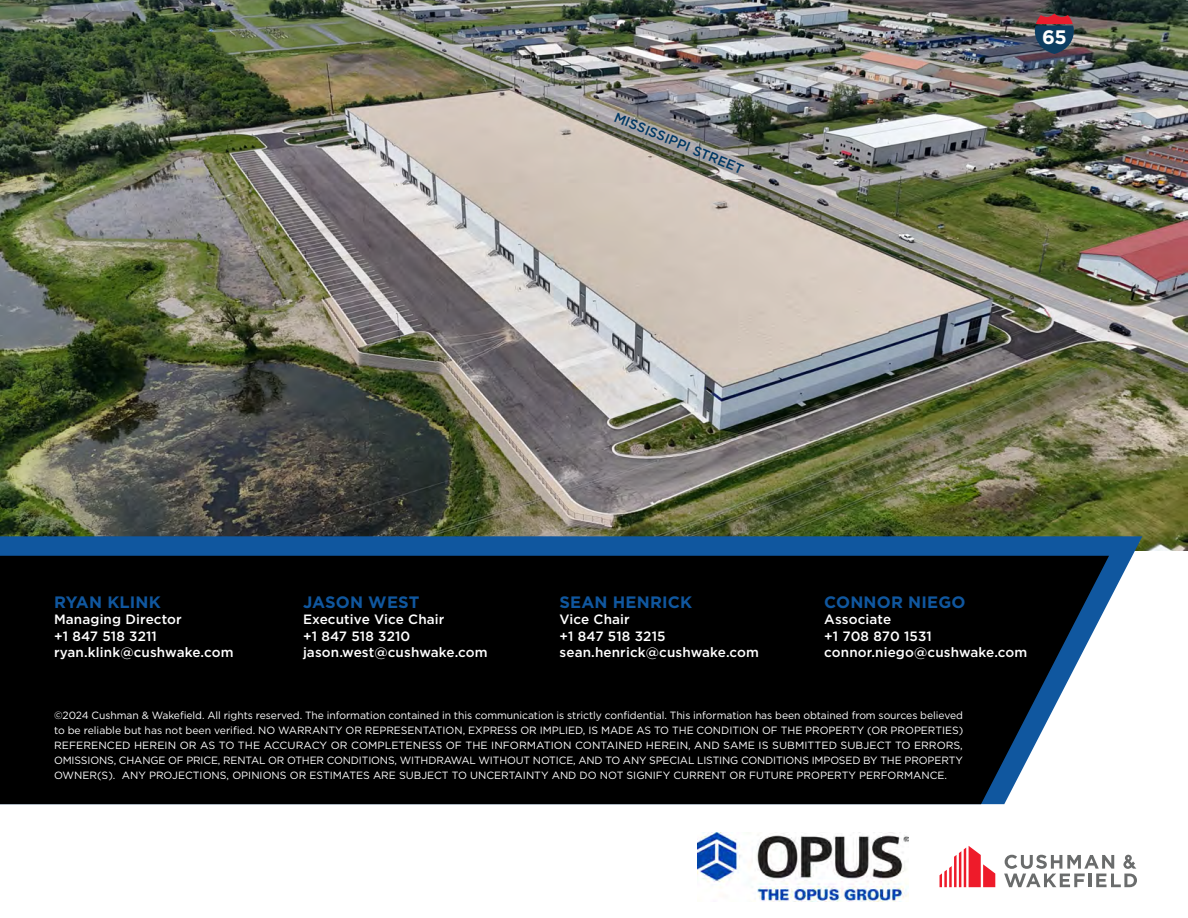
<style>
.page{position:relative;width:1188px;height:918px;background:#fff}
.page>*{position:absolute;margin:0;border:0;box-sizing:border-box;transform-origin:0 0}
.t1{font:700 19.5px "Gotham";color:#fff}
.Contact_Info_-_standard{font:700 16.5px "Gotham";letter-spacing:.01em;color:#10579f}
.Contact_Info_-_standard-2{font:500 13.5px "Gotham";letter-spacing:.01em;color:#fff}
.t2{font:500 13.5px "Gotham";color:#003864}
.Paragraph_Style{font:10.5px/15px "Gotham";color:#fff;text-align:justify}
</style>
<div class="page">
<img style="left:0;top:0;width:1188px;height:551px">
<svg style="left:0;top:536px;width:1142px;height:65px;background:#1b5d9f"></svg>
<svg style="left:940px;top:846px;width:55px;height:41px"></svg>
<svg style="left:1004px;top:855px;width:133px;height:32px"></svg>
<img style="left:697px;top:832px;width:211px;height:70px">
<div style="left:0;top:556px;width:1109px;height:248px;background:#000"></div>
<svg style="left:1035px;top:14px;width:39px;height:40px;background:#473e56"></svg>
<div style="left:614px;top:112px;width:144px;height:75px;background:#6c6d70;opacity:.22"></div>
<p class="t2" style="left:619px;top:108px;width:140px;rotate:23deg">MISSISSIPPI STREET</p>
<p class="t1" style="left:1042px;top:25px;width:26px">65</p>
<p class="Contact_Info_-_standard" style="left:54px;top:591px;width:108px">RYAN KLINK</p>
<p class="Contact_Info_-_standard-2" style="left:54px;top:611px;width:129px">Managing Director</p>
<p class="Contact_Info_-_standard-2" style="left:54px;top:627px;width:105px">+1 847 518 3211</p>
<p class="Contact_Info_-_standard-2" style="left:54px;top:644px;width:181px">ryan.klink@cushwake.com</p>
<p class="Contact_Info_-_standard" style="left:303px;top:591px;width:118px">JASON WEST</p>
<p class="Contact_Info_-_standard-2" style="left:303px;top:611px;width:143px">Executive Vice Chair</p>
<p class="Contact_Info_-_standard-2" style="left:303px;top:627px;width:109px">+1 847 518 3210</p>
<p class="Contact_Info_-_standard-2" style="left:303px;top:644px;width:186px">jason.west@cushwake.com</p>
<p class="Contact_Info_-_standard" style="left:560px;top:591px;width:134px">SEAN HENRICK</p>
<p class="Contact_Info_-_standard-2" style="left:560px;top:611px;width:72px">Vice Chair</p>
<p class="Contact_Info_-_standard-2" style="left:560px;top:627px;width:108px">+1 847 518 3215</p>
<p class="Contact_Info_-_standard-2" style="left:560px;top:644px;width:201px">sean.henrick@cushwake.com</p>
<p class="Contact_Info_-_standard" style="left:824px;top:591px;width:143px">CONNOR NIEGO</p>
<p class="Contact_Info_-_standard-2" style="left:824px;top:611px;width:68px">Associate</p>
<p class="Contact_Info_-_standard-2" style="left:824px;top:627px;width:109px">+1 708 870 1531</p>
<p class="Contact_Info_-_standard-2" style="left:824px;top:644px;width:205px">connor.niego@cushwake.com</p>
<p class="Paragraph_Style" style="left:54px;top:708px;width:911px">©2024 Cushman &amp; Wakefield. All rights reserved. The information contained in this communication is strictly confidential. This information has been obtained from sources believed to be reliable but has not been verified. NO WARRANTY OR REPRESENTATION, EXPRESS OR IMPLIED, IS MADE AS TO THE CONDITION OF THE PROPERTY (OR PROPERTIES)<br>REFERENCED HEREIN OR AS TO THE ACCURACY OR COMPLETENESS OF THE INFORMATION CONTAINED HEREIN, AND SAME IS SUBMITTED SUBJECT TO ERRORS, OMISSIONS, CHANGE OF PRICE, RENTAL OR OTHER CONDITIONS, WITHDRAWAL WITHOUT NOTICE, AND TO ANY SPECIAL LISTING CONDITIONS IMPOSED BY THE PROPERTY OWNER(S). ANY PROJECTIONS, OPINIONS OR ESTIMATES ARE SUBJECT TO UNCERTAINTY AND DO NOT SIGNIFY CURRENT OR FUTURE PROPERTY PERFORMANCE.</p>
</div>
